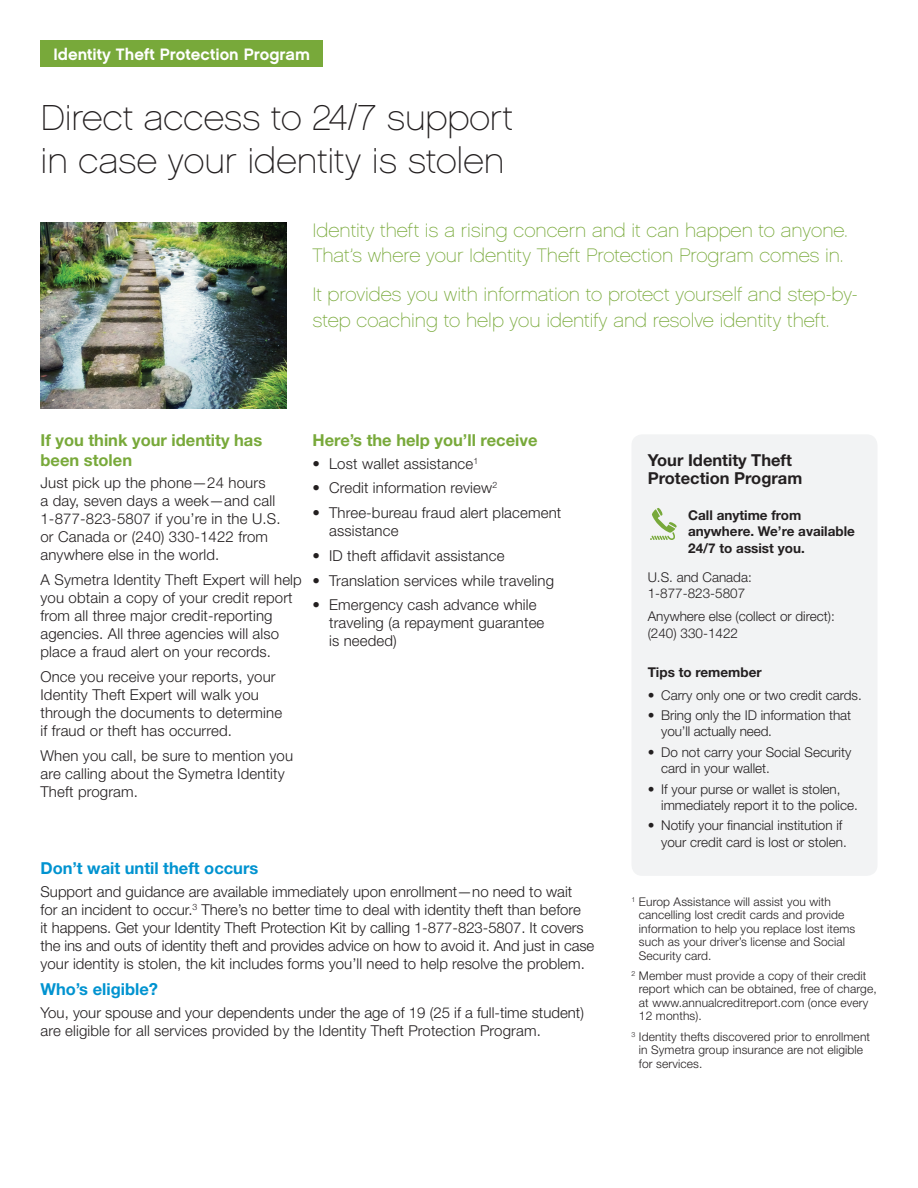
<style>
.page{position:relative;width:918px;height:1188px;background:#fff}
.page>*{position:absolute;margin:0;border:0;box-sizing:border-box;transform-origin:0 0}
.Display_Headline{font:36px/43.2px "Chalet Paris Nineteen Sixty";color:#231f20}
.Intro_Paragraph{font:19.5px/25.5px "Chalet Paris Nineteen Sixty";color:#78a93a}
.Subhead_Level_1_-_Bl{font:700 16.5px/19.8px "Helvetica Neue LT Pro";color:#78a93a}
.Subhead_Level_1_-_Bl-2{font:700 16.5px "Helvetica Neue LT Pro";color:#0093d0}
.UBA_-_Subhead_Green{font:700 16.5px/18px "Helvetica Neue LT Pro";color:#231f20}
.Facts_About{font:16.5px "Chalet New York Nineteen Sixty";color:#fff}
.Bullets{font:300 15px/18px "Helvetica Neue LT Std";letter-spacing:.01em;color:#231f20}
.Chart_Info_Paragraph{font:300 13.5px/16.2px "Helvetica Neue LT Std";color:#231f20}
.Chart_Info_Paragraph-2{font:700 13.5px/16.2px "Helvetica Neue LT Pro";color:#231f20}
.Bullets-2{font:300 12px/13.5px "Helvetica Neue LT Std";letter-spacing:.01em;color:#231f20}
</style>
<div class="page">
<img style="left:40px;top:222px;width:247px;height:187px">
<div style="left:40px;top:40px;width:283px;height:28px;background:#78a93a"></div>
<div style="left:631px;top:434px;width:247px;height:442px;background:#f2f3f4;border-radius:11px"></div>
<svg style="left:650px;top:508px;width:27px;height:32px"></svg>
<p class="Facts_About" style="left:54px;top:44px;width:258px">Identity Theft Protection Program</p>
<p class="Display_Headline" style="left:40px;top:96px;width:474px">Direct access to 24/7 support in case your identity is stolen</p>
<p class="Intro_Paragraph" style="left:313px;top:217px;width:536px">Identity theft is a rising concern and it can happen to anyone.<br>That’s where your Identity Theft Protection Program comes in.</p>
<p class="Intro_Paragraph" style="left:313px;top:282px;width:547px">It provides you with information to protect yourself and step-by&shy;step coaching to help you identify and resolve identity theft.</p>
<p class="Subhead_Level_1_-_Bl" style="left:40px;top:430px;width:223px">If you think your identity has been stolen</p>
<p class="Bullets" style="left:40px;top:474px;width:242px">Just pick up the phone—24 hours<br>a day, seven days a week—and call<br>1-877-823-5807 if you’re in the U.S. or Canada or (240) 330-1422 from anywhere else in the world.</p>
<p class="Bullets" style="left:40px;top:571px;width:263px">A Symetra Identity Theft Expert will help you obtain a copy of your credit report from all three major credit-reporting agencies. All three agencies will also place a fraud alert on your records.</p>
<p class="Bullets" style="left:40px;top:667px;width:243px">Once you receive your reports, your Identity Theft Expert will walk you through the documents to determine if fraud or theft has occurred.</p>
<p class="Bullets" style="left:40px;top:746px;width:254px">When you call, be sure to mention you are calling about the Symetra Identity<br>Theft program.</p>
<p class="Subhead_Level_1_-_Bl" style="left:313px;top:430px;width:226px">Here’s the help you’ll receive</p>
<p class="Bullets" style="left:313px;top:454px;width:167px">• Lost wallet assistance<sup>1</sup></p>
<p class="Bullets" style="left:313px;top:479px;width:186px">• Credit information review<sup>2</sup></p>
<p class="Bullets" style="left:329px;top:503px;width:234px;text-indent:-16px">• Three-bureau fraud alert placement assistance</p>
<p class="Bullets" style="left:313px;top:546px;width:193px">• ID theft affidavit assistance</p>
<p class="Bullets" style="left:313px;top:571px;width:243px">• Translation services while traveling</p>
<p class="Bullets" style="left:329px;top:596px;width:217px;text-indent:-16px">• Emergency cash advance while traveling (a repayment guarantee is needed)</p>
<p class="UBA_-_Subhead_Green" style="left:648px;top:450px;width:156px">Your Identity Theft<br>Protection Program</p>
<p class="Chart_Info_Paragraph-2" style="left:688px;top:507px;width:168px">Call anytime from anywhere. We’re available<br>24/7 to assist you.</p>
<p class="Chart_Info_Paragraph" style="left:648px;top:569px;width:106px">U.S. and Canada:</p>
<p class="Chart_Info_Paragraph" style="left:648px;top:585px;width:99px">1-877-823-5807</p>
<p class="Chart_Info_Paragraph" style="left:648px;top:608px;width:189px">Anywhere else (collect or direct):</p>
<p class="Chart_Info_Paragraph" style="left:648px;top:624px;width:92px">(240) 330-1422</p>
<p class="Chart_Info_Paragraph-2" style="left:648px;top:663px;width:115px">Tips to remember</p>
<p class="Chart_Info_Paragraph" style="left:648px;top:687px;width:216px">• Carry only one or two credit cards.</p>
<p class="Chart_Info_Paragraph" style="left:661px;top:707px;width:192px;text-indent:-14px">• Bring only the ID information that you’ll actually need.</p>
<p class="Chart_Info_Paragraph" style="left:661px;top:744px;width:192px;text-indent:-14px">• Do not carry your Social Security card in your wallet.</p>
<p class="Chart_Info_Paragraph" style="left:661px;top:780px;width:198px;text-indent:-14px">• If your purse or wallet is stolen, immediately report it to the police.</p>
<p class="Chart_Info_Paragraph" style="left:661px;top:817px;width:187px;text-indent:-14px">• Notify your financial institution if your credit card is lost or stolen.</p>
<p class="Subhead_Level_1_-_Bl-2" style="left:40px;top:858px;width:219px">Don’t wait until theft occurs</p>
<p class="Bullets" style="left:40px;top:882px;width:555px">Support and guidance are available immediately upon enrollment—no need to wait<br>for an incident to occur.<sup>3</sup> There’s no better time to deal with identity theft than before<br>it happens. Get your Identity Theft Protection Kit by calling 1-877-823-5807. It covers the ins and outs of identity theft and provides advice on how to avoid it. And just in case your identity is stolen, the kit includes forms you’ll need to help resolve the problem.</p>
<p class="Subhead_Level_1_-_Bl-2" style="left:40px;top:979px;width:119px">Who’s eligible?</p>
<p class="Bullets" style="left:40px;top:1003px;width:545px">You, your spouse and your dependents under the age of 19 (25 if a full-time student) are eligible for all services provided by the Identity Theft Protection Program.</p>
<p class="Bullets-2" style="left:639px;top:894px;width:218px;text-indent:-7px"><sup>1</sup> Europ Assistance will assist you with cancelling lost credit cards and provide information to help you replace lost items such as your driver’s license and Social Security card.</p>
<p class="Bullets-2" style="left:639px;top:969px;width:239px;text-indent:-7px"><sup>2</sup> Member must provide a copy of their credit report which can be obtained, free of charge, at www.annualcreditreport.com (once every 12 months).</p>
<p class="Bullets-2" style="left:639px;top:1029px;width:233px;text-indent:-7px"><sup>3</sup> Identity thefts discovered prior to enrollment in Symetra group insurance are not eligible for services.</p>
</div>
